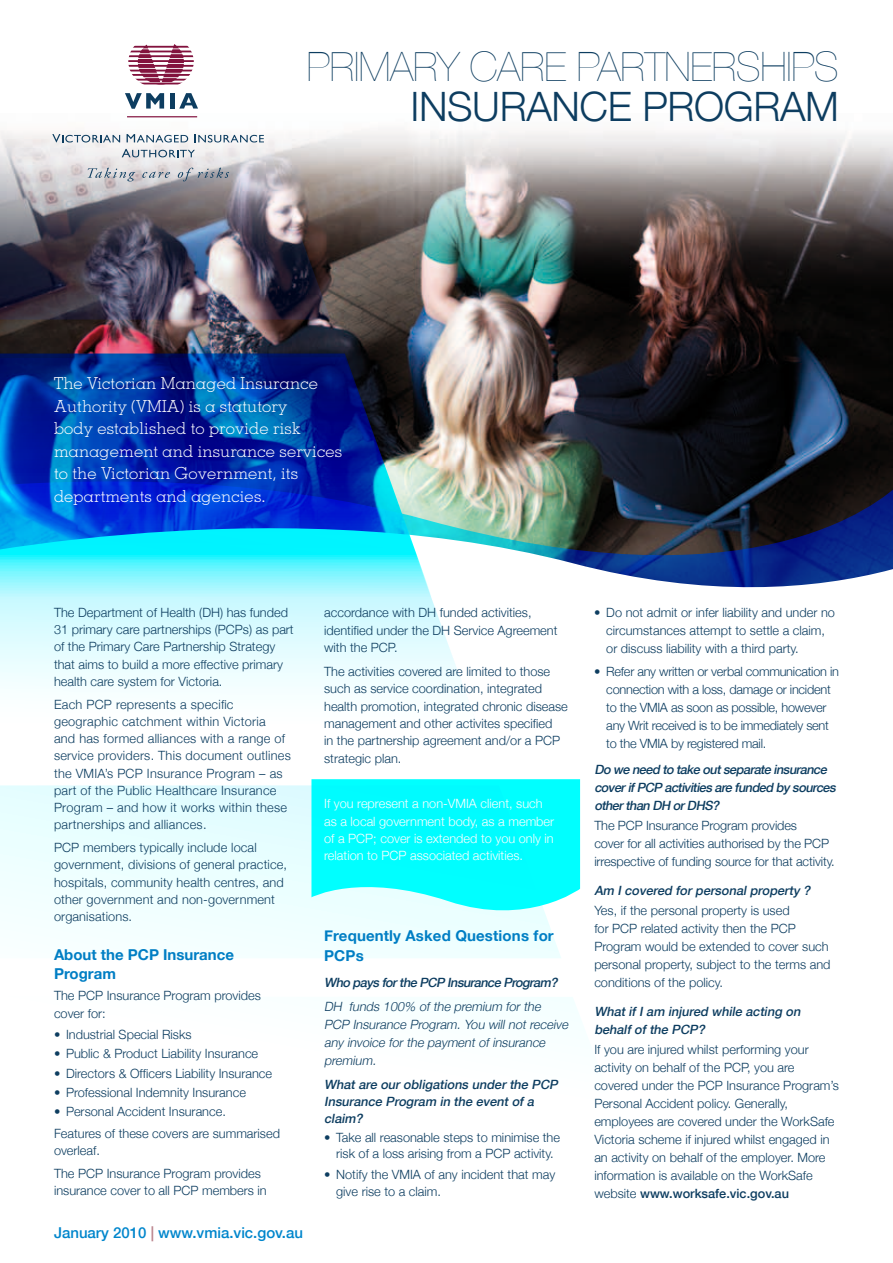
<style>
.page{position:relative;width:893px;height:1263px;background:#fff}
.page>*{position:absolute;margin:0;border:0;box-sizing:border-box;transform-origin:0 0}
.t1{font:200 40.5px "Helvetica Neue";letter-spacing:-.01em;color:#0d3d60}
.t2{font:300 40.5px "Helvetica Neue";letter-spacing:-.01em;color:#0d3d60}
.t3{font:300 16.5px/22.5px "Memphis";letter-spacing:.01em;color:#fff}
.t4{font:700 15px/19.5px "Helvetica Neue";letter-spacing:.01em;color:#007ec4}
.t5{font:500 15px "Helvetica Neue";color:#0086cc}
.t6{font:300 12.75px/18px "Helvetica Neue";color:#0d3d60}
.t7{font:italic 500 12.75px/18px "Helvetica Neue";color:#0d3d60}
.t8{font:300 12.75px/17.1px "Helvetica Neue";letter-spacing:.02em;color:#0d3d60}
.t9{font:300 12.75px/18px "Helvetica Neue";letter-spacing:-.02em;color:#0d3d60}
.t10{font:300 12.75px/17.2px "Helvetica Neue";color:#fff}
.t11{font:italic 300 12.75px/18px "Helvetica Neue";color:#0d3d60}
.s1{color:#ba838c}
.s2{font-weight:500}
</style>
<div class="page">
<img style="left:0;top:93px;width:893px;height:921px">
<svg style="left:125px;top:93px;width:39px;height:16px"></svg>
<div style="left:170px;top:93px;width:5px;height:16px;background:#0d3d60"></div>
<svg style="left:179px;top:93px;width:19px;height:16px"></svg>
<svg style="left:52px;top:134px;width:68px;height:8px"></svg>
<svg style="left:127px;top:134px;width:61px;height:8px"></svg>
<svg style="left:194px;top:134px;width:70px;height:8px"></svg>
<svg style="left:122px;top:149px;width:73px;height:8px"></svg>
<svg style="left:88px;top:168px;width:47px;height:13px"></svg>
<svg style="left:142px;top:171px;width:28px;height:7px"></svg>
<svg style="left:178px;top:168px;width:51px;height:13px"></svg>
<hr style="left:127px;top:116px;width:70px;height:1px;background:#82123d">
<svg style="left:128px;top:44px;width:66px;height:41px"></svg>
<svg style="left:0;top:353px;width:486px;height:395px"></svg>
<svg style="left:311px;top:779px;width:269px;height:133px;background:#19fdff"></svg>
<h1 class="t1" style="left:307px;top:43px;width:496px">PRIMARY CARE PARTNERSHIPS</h1>
<h1 class="t2" style="left:410px;top:82px;width:430px">insurance program</h1>
<p class="t3" style="left:54px;top:372px;width:290px">The Victorian Managed Insurance<br>Authority (VMIA) is a statutory<br>body established to provide risk management and insurance services to the Victorian Government, its departments and agencies.</p>
<p class="t6" style="left:54px;top:604px;width:236px;line-height:17.1px">The Department of Health (DH) has funded<br>31 primary care partnerships (PCP</p>
<p class="t6" style="left:54px;top:621px;width:241px;line-height:17.1px;text-indent:189px">s) as part of the Primary Care Partnership Strategy that aims to build a more effective primary health care system for Victoria.</p>
<p class="t6" style="left:54px;top:695px;width:36px">Each PCP</p>
<p class="t8" style="left:54px;top:696px;width:238px;text-indent:62px">represents a specific geographic catchment within Victoria<br>and has formed alliances with a range of service providers. This document outlines the VMIA</p>
<p class="t8" style="left:54px;top:764px;width:235px;text-indent:93px">Insurance Program – as part of the Public Healthcare Insurance<br>Program – and how it works within these partnerships and alliances.</p>
<p class="t6" style="left:54px;top:838px;width:4px">PCP</p>
<p class="t6" style="left:105px;top:764px;width:16px">’s PCP</p>
<p class="t6" style="left:54px;top:839px;width:235px;line-height:17.1px;text-indent:29px">members typically include local government, divisions of general practice, hospitals, community health centres, and other government and non-government organisations.</p>
<p class="t4" style="left:54px;top:944px;width:182px">About the PCP Insurance<br>Program</p>
<p class="t6" style="left:54px;top:986px;width:34px">The PCP</p>
<p class="t6" style="left:107px;top:986px;width:156px">Insurance Program provides</p>
<p class="t6" style="left:54px;top:1004px;width:53px">cover for:</p>
<p class="t6" style="left:54px;top:1025px;width:139px">• I ndustrial Special Risks</p>
<p class="t6" style="left:54px;top:1044px;width:206px">• Public &amp; Product Liability Insurance</p>
<p class="t6" style="left:54px;top:1064px;width:220px">• Directors &amp; Officers Liability Insurance</p>
<p class="t6" style="left:54px;top:1083px;width:193px">• Professional Indemnity Insurance</p>
<p class="t6" style="left:54px;top:1100px;width:228px;line-height:21.5px">• Personal Accident Insurance.<br>Features of these covers are summarised</p>
<p class="t6" style="left:54px;top:1138px;width:48px;line-height:23.4px">overleaf.<br>The PCP</p>
<p class="t6" style="left:54px;top:1165px;width:208px;line-height:17.1px;text-indent:53px">Insurance Program provides insurance cover to all PCP</p>
<p class="t6" style="left:202px;top:1181px;width:66px">members in</p>
<p class="t5" style="left:54px;top:1223px;width:251px">January 2010 <span class="s1">|</span> www.vmia.vic.gov.au</p>
<p class="t6" style="left:324px;top:604px;width:235px;line-height:17.4px">accordance with DH funded activities, identified under the DH Service Agreement with the PCP.</p>
<p class="t6" style="left:324px;top:662px;width:245px;line-height:17.4px">The activities covered are limited to those such as service coordination, integrated health promotion, integrated chronic disease management and other activites specified<br>in the partnership agreement and/or a PCP strategic plan.</p>
<p class="t10" style="left:324px;top:795px;width:140px">If you represent a non-VMIA</p>
<p class="t10" style="left:324px;top:795px;width:232px;text-indent:156px">client, such as a local government body, as a member of a PCP</p>
<p class="t10" style="left:324px;top:829px;width:231px;text-indent:49px">; cover is extended to you only in relation to PCP</p>
<p class="t10" style="left:410px;top:846px;width:114px">associated activities.</p>
<p class="t4" style="left:324px;top:926px;width:231px">Frequently Asked Questions for<br>PCPs</p>
<p class="t7" style="left:324px;top:973px;width:238px">Who pays forthe PCP Insurance Program?</p>
<p class="t11" style="left:324px;top:997px;width:221px">DH funds 100% of the premium for the<br>PCP</p>
<p class="t11" style="left:324px;top:1015px;width:248px;text-indent:29px">I nsurance Program. You will not receive any invoice for the payment of insurance premium.</p>
<p class="t7" style="left:324px;top:1075px;width:238px;line-height:17.2px">What are our obligations under the PCP<br>Insurance Program in the event of a claim?</p>
<p class="t6" style="left:336px;top:1129px;width:225px;line-height:16.5px;text-indent:-12px">• Take all reasonable steps to minimise the risk of a loss arising from a PCP</p>
<p class="t6" style="left:514px;top:1144px;width:41px">activity.</p>
<p class="t6" style="left:324px;top:1165px;width:84px">• Notify the VMIA</p>
<p class="t6" style="left:336px;top:1166px;width:221px;line-height:16.5px;text-indent:88px">of any incident that may give rise to a claim.</p>
<p class="t6" style="left:606px;top:603px;width:230px;text-indent:-12px">• Do not admit or infer liability and under no circumstances attempt to settle a claim, or discuss liability with a third party.</p>
<p class="t9" style="left:606px;top:662px;width:234px;text-indent:-12px">• Refer any written or verbal communication in connection with a loss, damage or incident to the VMIA</p>
<p class="t9" style="left:606px;top:698px;width:224px;text-indent:65px">as soon as possible, however any Writ received is to be immediately sent to the VMIA</p>
<p class="t6" style="left:671px;top:734px;width:97px">by registered mail.</p>
<p class="t7" style="left:594px;top:760px;width:246px">Do we need to take outseparate insurance coverifPCP activities are funded by sources otherthan DH orDHS?</p>
<p class="t6" style="left:594px;top:816px;width:27px">The PCP</p>
<p class="t6" style="left:594px;top:816px;width:242px;text-indent:52px">Insurance Program provides<br>cover for all activities authorised by the PCP irrespective of funding source for that activity.</p>
<p class="t7" style="left:594px;top:881px;width:220px">Am I covered for personal property ?</p>
<p class="t6" style="left:594px;top:901px;width:197px">Yes, if the personal property is used for PCP</p>
<p class="t6" style="left:594px;top:919px;width:238px;text-indent:47px">related activity then the PCP<br>Program would be extended to cover such personal property, subject to the terms and conditions of the policy.</p>
<p class="t7" style="left:594px;top:1002px;width:210px">What if I am injured while acting on behalf of the PCP?</p>
<p class="t6" style="left:594px;top:1040px;width:216px">If you are injured whilst performing your activity on behalf of the PCP, you are covered under the PCP</p>
<p class="t6" style="left:594px;top:1076px;width:246px;text-indent:132px">Insurance Program’s Personal Accident policy. Generally, employees are covered under the WorkSafe Victoria scheme if injured whilst engaged in an activity on behalf of the employer. More information is available on the WorkSafe website <span class="s2">www.worksafe.vic.gov.au</span></p>
</div>
